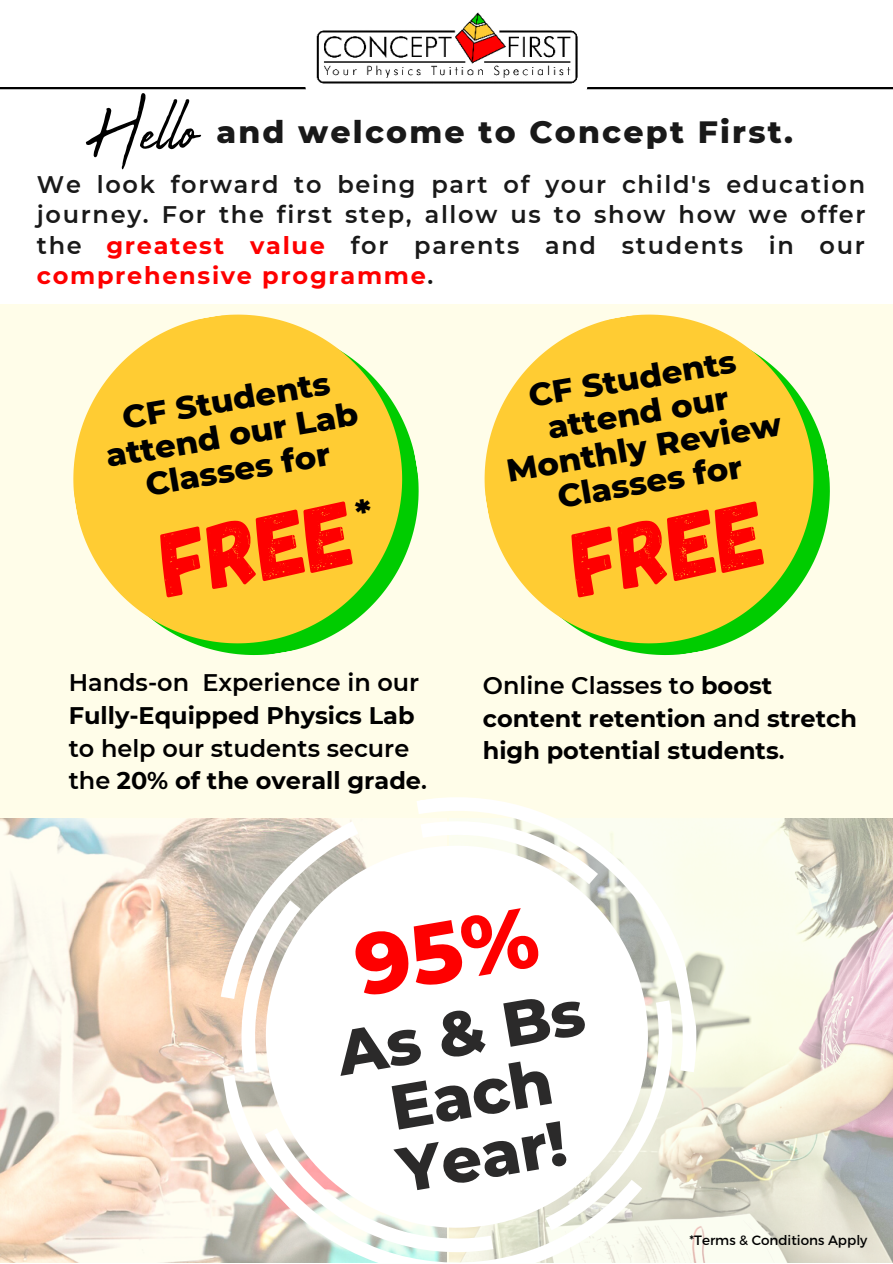
<style>
.page{position:relative;width:893px;height:1264px;background:#fff}
.page>*{position:absolute;margin:0;border:0;box-sizing:border-box;transform-origin:0 0}
.t1{font:93.6px "Gagalin";color:#fe0000}
.t2{font:89.85px "Abuget";color:#000}
.t3{font:800 62.85px/62.8px "Montserrat";color:#2b2a2a;text-align:center}
.t4{font:800 32.4px/34.8px "Montserrat";color:#000;text-align:center}
.t5{font:800 31.5px "Montserrat";letter-spacing:.07em;color:#191919}
.t6{font:600 24px/30.3px "Montserrat";letter-spacing:.07em;color:#191919;text-align:justify}
.t7{font:700 24px/32.5px "Montserrat";color:#000}
.t8{font:600 24px/32.5px "Montserrat";color:#000}
.t9{font:13.5px "Montserrat";color:#000}
.s1{font-weight:700;color:#fe0000}
.s2{font-weight:700}
.s3{font-weight:600}
</style>
<div class="page">
<div style="left:0;top:0;width:892px;height:1262px;background:#fffde9"></div>
<div style="left:0;top:0;width:892px;height:304px;background:#fff"></div>
<hr style="left:0;top:87px;width:892px;height:2px;background:#000">
<img style="left:697px;top:818px;width:195px;height:444px">
<img style="left:0;top:819px;width:221px;height:443px">
<svg style="left:221px;top:797px;width:476px;height:465px;fill:#fff"></svg>
<div style="left:305px;top:0;width:282px;height:101px;background:#fff;border-radius:18px"></div>
<img style="left:316px;top:12px;width:262px;height:72px">
<svg style="left:192px;top:419px;width:226px;height:236px"></svg>
<svg style="left:73px;top:314px;width:329px;height:329px;fill:#fc3"></svg>
<svg style="left:604px;top:418px;width:225px;height:237px"></svg>
<svg style="left:484px;top:314px;width:329px;height:329px;fill:#fc3"></svg>
<div style="left:352px;top:904px;width:188px;height:92px;background:#fff"></div>
<svg style="left:354px;top:498px;width:17px;height:17px"></svg>
<h2 class="t2" style="left:87px;top:79px;width:112px">Hello</h2>
<h3 class="t5" style="left:216px;top:109px;width:578px">and welcome to Concept First.</h3>
<p class="t6" style="left:37px;top:168px;width:830px">We look forward to being part of your child's education journey. For the first step, allow us to show how we offer the <span class="s1">greatest value</span> for parents and students in our <span class="s1">comprehensive programme</span>.</p>
<h3 class="t4" style="left:97px;top:403px;width:256px;rotate:-10deg">CF Students attend our Lab<br>Classes for</h3>
<h1 class="t1" style="left:152px;top:508px;width:196px;rotate:-10deg">FREE</h1>
<p class="t8" style="left:69px;top:665px;width:352px">Hands-on Experience in our</p>
<p class="t7" style="left:69px;top:698px;width:347px">Fully-Equipped Physics Lab</p>
<p class="t8" style="left:69px;top:730px;width:359px">to help our students secure the <span class="s2">20% of the overall grade</span>.</p>
<h3 class="t4" style="left:491px;top:383px;width:280px;rotate:-10deg">CF Students attend our<br>Monthly Review<br>Classes for</h3>
<h1 class="t1" style="left:563px;top:508px;width:196px;rotate:-10deg">FREE</h1>
<p class="t7" style="left:483px;top:668px;width:375px"><span class="s3">Online Classes to</span> boost content retention <span class="s3">and</span> stretch high potential students<span class="s3">.</span></p>
<h3 class="t3" style="left:331px;top:1019px;width:251px;rotate:-10deg">As &amp; Bs<br>Each<br>Year!</h3>
<p class="t9" style="left:689px;top:1231px;width:179px">*Terms &amp; Conditions Apply</p>
</div>
